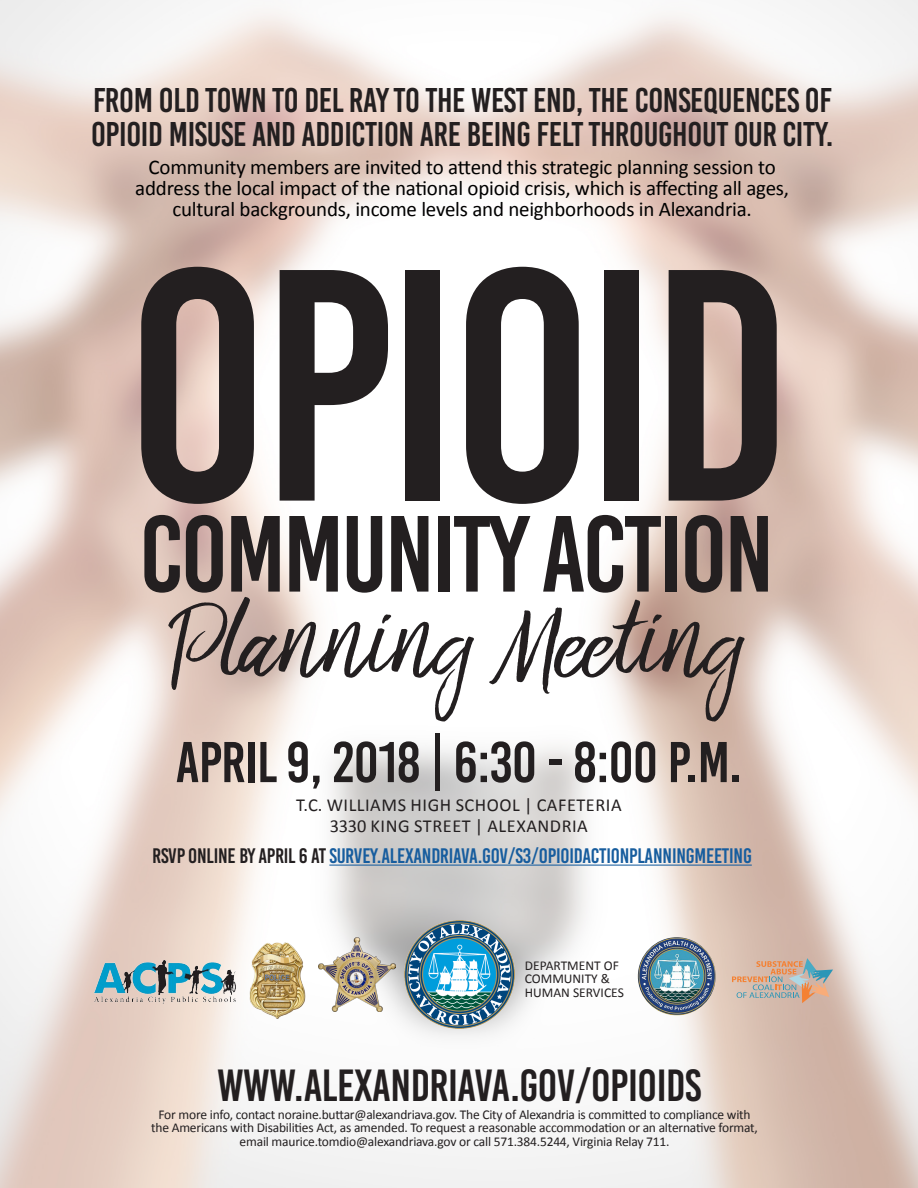
<style>
.page{position:relative;width:918px;height:1188px;background:#fff}
.page>*{position:absolute;margin:0;border:0;box-sizing:border-box;transform-origin:0 0}
.t1{font:329.4px "Bebas Kai";letter-spacing:-.025em;color:#231f20}
.t2{font:108.15px "Bringshoot";color:#231f20}
.t3{font:108px "Bebas Kai";letter-spacing:-.025em;color:#231f20}
.t4{font:57.3px "Bebas Kai";letter-spacing:-.01em;color:#231f20}
.t5{font:45px "Bebas Kai";letter-spacing:-.01em;color:#231f20}
.t6{font:34.35px/34.3px "Bebas Kai";letter-spacing:-.01em;color:#231f20}
.t7{font:21px/21px "Calibri";letter-spacing:-.01em;color:#000;text-align:center}
.t8{font:21px "Bebas Kai";letter-spacing:-.01em;color:#175d9e}
.t9{font:18.3px "Calibri";letter-spacing:.03em;color:#231f20}
.t10{font:13.5px/13.5px "Calibri";letter-spacing:-.015em;color:#231f20;text-align:center}
.s1{color:#231f20}
</style>
<div class="page">
<img style="left:0;top:0;width:918px;height:1188px">
<img style="left:405px;top:921px;width:109px;height:107px">
<img style="left:94px;top:960px;width:141px;height:43px">
<svg style="left:732px;top:958px;width:101px;height:45px;background:#c7b1a1"></svg>
<img style="left:318px;top:937px;width:78px;height:75px">
<img style="left:249px;top:943px;width:56px;height:76px">
<img style="left:638px;top:937px;width:78px;height:79px;border-radius:39px">
<hr style="left:329px;top:865px;width:423px;height:1px;background:#175d9e">
<p class="t6" style="left:91px;top:83px;width:744px">FROM OLD TOWN TO DEL RAY TO THE WEST END, THE CONSEQUENCES OF<br>OPIOID MISUSE AND ADDICTION ARE BEING FELT THROUGHOUT OUR CITY.</p>
<p class="t7" style="left:135px;top:157px;width:655px">Community members are invited to attend this strategic planning session to address the local impact of the national opioid crisis, which is affecting all ages, cultural backgrounds, income levels and neighborhoods in Alexandria.</p>
<p class="t1" style="left:126px;top:210px;width:667px">OPIOID</p>
<p class="t3" style="left:139px;top:496px;width:636px">COMMUNITY ACTION</p>
<p class="t2" style="left:175px;top:582px;width:575px">Planning Meeting</p>
<p class="t4" style="left:176px;top:732px;width:568px">APRIL 9, 2018 | 6:30 - 8:00 P.M.</p>
<p class="t9" style="left:296px;top:793px;width:327px">T.C. WILLIAMS HIGH SCHOOL | CAFETERIA</p>
<p class="t9" style="left:330px;top:814px;width:260px">3330 KING STREET | ALEXANDRIA</p>
<p class="t8" style="left:152px;top:845px;width:601px"><span class="s1">RSVP ONLINE BY APRIL 6 AT</span> SURVEY.ALEXANDRIAVA.GOV/S3/OPIOIDACTIONPLANNINGMEETING</p>
<p class="t10" style="left:525px;top:959px;width:101px;text-align:left">DEPARTMENT OF<br>COMMUNITY &amp;<br>HUMAN SERVICES</p>
<p class="t5" style="left:217px;top:1061px;width:486px">WWW.ALEXANDRIAVA.GOV/OPIOIDS</p>
<p class="t10" style="left:151px;top:1107px;width:608px">For more info, contact noraine.buttar@alexandriava.gov. The City of Alexandria is committed to compliance with the Americans with Disabilities Act, as amended. To request a reasonable accommodation or an alternative format, email maurice.tomdio@alexandriava.gov or call 571.384.5244, Virginia Relay 711.</p>
</div>
